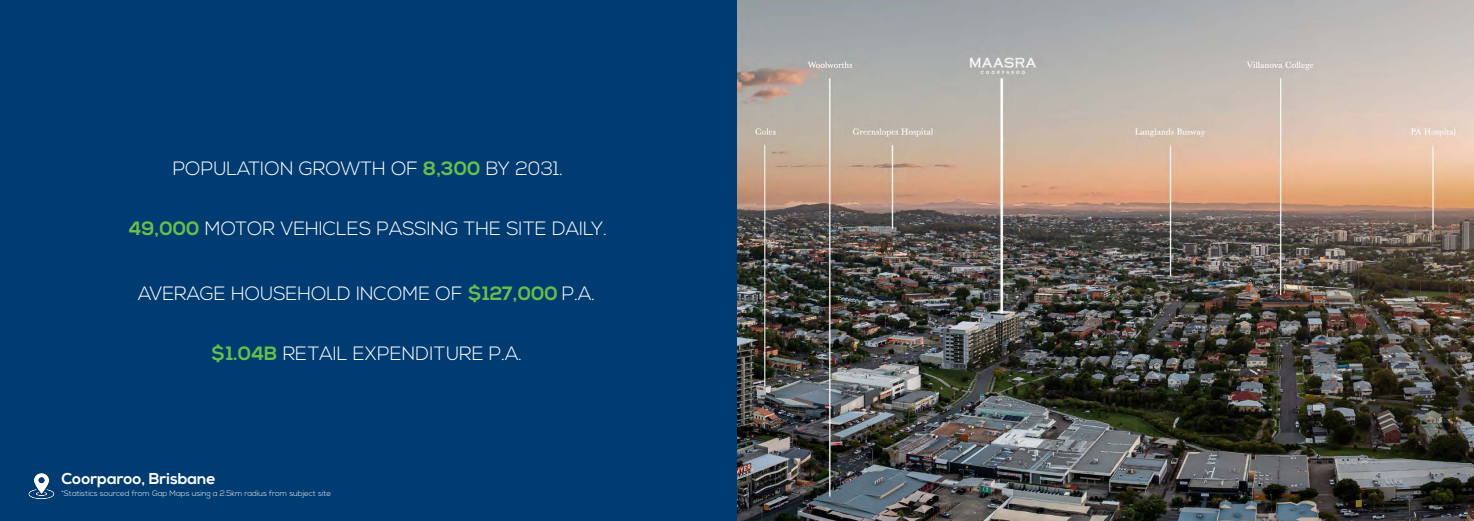
<style>
.page{position:relative;width:1474px;height:521px;background:#fff}
.page>*{position:absolute;margin:0;border:0;box-sizing:border-box;transform-origin:0 0}
.t1{font:300 19.25px "Nexa";color:#fff}
.t2{font:700 15.75px "Nexa";color:#fff}
.t3{font:300 7.88px "Nexa";color:#fff}
.s1{font-weight:700;color:#6abf4b}
</style>
<div class="page">
<div style="left:0;top:0;width:736px;height:521px;background:#003b71"></div>
<img style="left:737px;top:0;width:736px;height:521px">
<img style="left:28px;top:473px;width:26px;height:27px">
<p class="t1" style="left:173px;top:158px;width:392px">POPULATION GROWTH OF <span class="s1">8,300</span> BY 2031.</p>
<p class="t1" style="left:128px;top:218px;width:480px"><span class="s1">49,000</span> MOTOR VEHICLES PASSING THE SITE DAILY.</p>
<p class="t1" style="left:138px;top:282px;width:458px">AVERAGE HOUSEHOLD INCOME OF <span class="s1">$127,000</span> P.A.</p>
<p class="t1" style="left:211px;top:342px;width:312px"><span class="s1">$1.04B</span> RETAIL EXPENDITURE P.A.</p>
<p class="t2" style="left:62px;top:469px;width:156px">Coorparoo, Brisbane</p>
<p class="t3" style="left:62px;top:489px;width:271px">*Statistics sourced from Gap Maps using a 2.5km radius from subject site</p>
</div>
